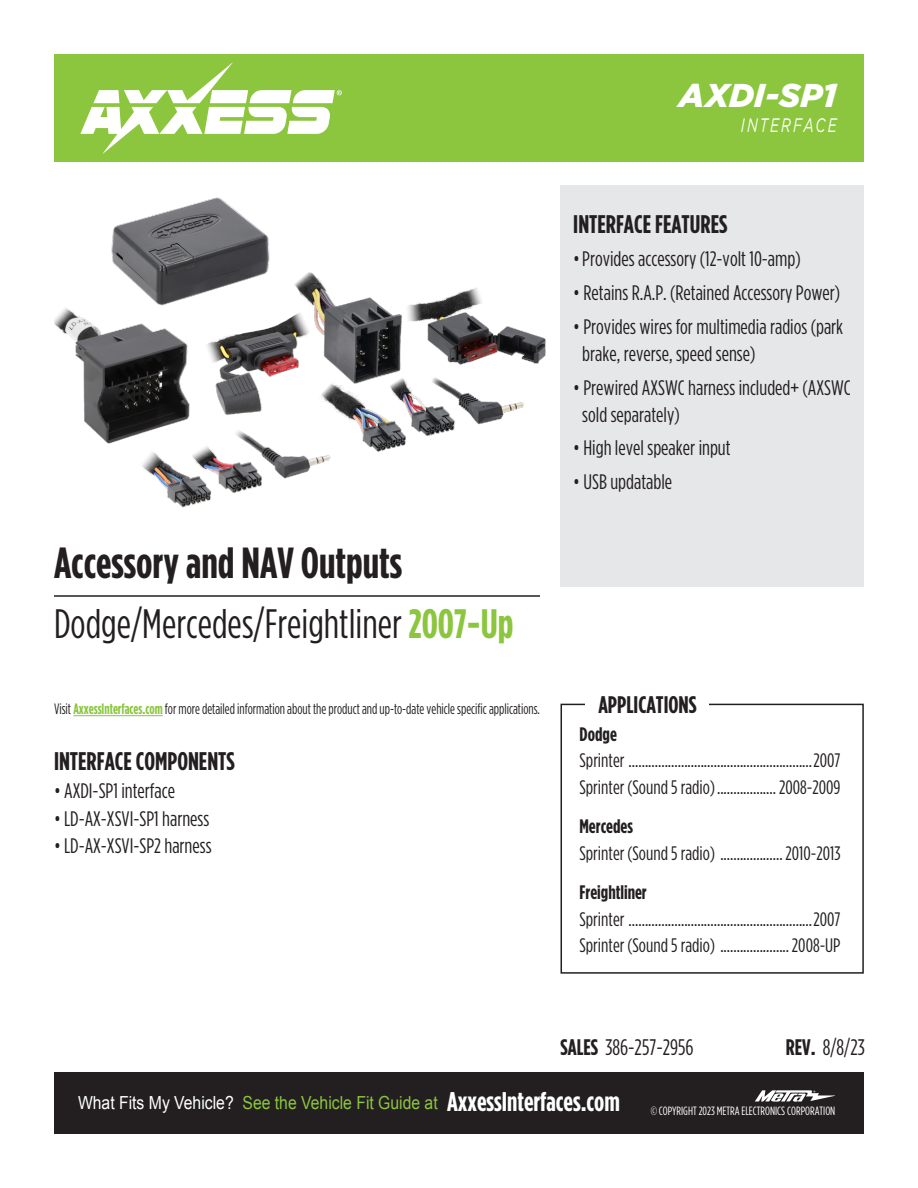
<style>
.page{position:relative;width:918px;height:1188px;background:#fff}
.page>*{position:absolute;margin:0;border:0;box-sizing:border-box;transform-origin:0 0}
.t1{font:700 43.5px "Gotham Condensed";color:#231f20}
.t2{font:41.1px "Gotham Condensed";color:#231f20}
.t3{font:italic 900 33px "Gotham";color:#fff}
.t4{font:700 25.5px "Gotham Condensed";color:#231f20}
.t5{font:700 24px "Gotham Condensed";color:#231f20}
.t6{font:22.5px "Gotham Condensed";color:#231f20}
.t7{font:21px/27px "Gotham Condensed";color:#231f20}
.t8{font:19.5px/26.2px "Gotham Condensed";color:#231f20}
.t9{font:700 19.5px "Gotham Condensed";color:#231f20}
.t10{font:italic 19.5px "Gotham";letter-spacing:.15em;color:#fff;scale:.7 1}
.t11{font:18px "Arial";color:#8bc63e;scale:.88 1}
.t12{font:15px "Gotham Condensed";color:#231f20;scale:.93 1}
.t13{font:12px "Gotham Condensed";color:#fff}
.s1{font-weight:700;color:#8bc63e}
.s2{font-weight:700}
.s3{color:#fff}
.s4{font-family:"Gotham Condensed";font-weight:700;font-size:27px;color:#fff}
</style>
<div class="page">
<div style="left:54px;top:1072px;width:810px;height:62px;background:#231f20"></div>
<div style="left:54px;top:54px;width:810px;height:108px;background:#8bc63e"></div>
<svg style="left:80px;top:62px;width:262px;height:92px"></svg>
<svg style="left:755px;top:1090px;width:80px;height:12px"></svg>
<div style="left:561px;top:704px;width:303px;height:270px;border:2px solid #231f20"></div>
<div style="left:561px;top:186px;width:303px;height:401px;background:#e6e7e9"></div>
<div style="left:586px;top:693px;width:123px;height:21px;background:#fff"></div>
<hr style="left:54px;top:595px;width:486px;height:2px;background:#231f20">
<hr style="left:73px;top:715px;width:90px;height:1px;background:#8bc63e">
<img style="left:54px;top:197px;width:492px;height:311px">
<h3 class="t3" style="left:679px;top:77px;width:159px">AXDI-SP1</h3>
<p class="t10" style="left:741px;top:115px;width:138px">INTERFACE</p>
<h1 class="t1" style="left:54px;top:538px;width:350px">Accessory and NAV Outputs</h1>
<h2 class="t2" style="left:54px;top:601px;width:461px">Dodge/Mercedes/Freightliner <span class="s1">2007-Up</span></h2>
<p class="t4" style="left:573px;top:209px;width:156px">INTERFACE FEATURES</p>
<p class="t7" style="left:573px;top:245px;width:229px">•Provides accessory (12-volt 10-amp)</p>
<p class="t7" style="left:573px;top:279px;width:268px">• Retains R.A.P. (Retained Accessory Power)</p>
<p class="t7" style="left:582px;top:313px;width:263px;text-indent:-9px">• Provides wires for multimedia radios (park brake, reverse, speed sense)</p>
<p class="t7" style="left:582px;top:373px;width:270px;text-indent:-9px">• Prewired AXSWC harness included+ (AXSWC sold separately)</p>
<p class="t7" style="left:573px;top:434px;width:159px">• High level speaker input</p>
<p class="t7" style="left:573px;top:468px;width:101px">• USB updatable</p>
<p class="t12" style="left:54px;top:700px;width:524px">Visit <span class="s1">AxxessInterfaces.com</span> for more detailed information about the product and up-to-date vehicle specific applications.</p>
<p class="t5" style="left:598px;top:691px;width:100px">APPLICATIONS</p>
<p class="t4" style="left:54px;top:747px;width:182px">INTERFACE COMPONENTS</p>
<p class="t7" style="left:54px;top:777px;width:123px">• AXDI-SP1 interface</p>
<p class="t7" style="left:54px;top:804px;width:157px">• LD-AX-XSVI-SP1 harness</p>
<p class="t7" style="left:54px;top:832px;width:159px">• LD-AX-XSVI-SP2 harness</p>
<p class="t9" style="left:580px;top:723px;width:39px">Dodge</p>
<p class="t8" style="left:580px;top:747px;width:263px">Sprinter ........................................................2007<br>Sprinter (Sound 5 radio)..................2008-2009</p>
<p class="t9" style="left:580px;top:816px;width:55px">Mercedes</p>
<p class="t8" style="left:580px;top:839px;width:263px">Sprinter (Sound 5 radio) ...................2010-2013</p>
<p class="t9" style="left:580px;top:882px;width:69px">Freightliner</p>
<p class="t8" style="left:580px;top:905px;width:263px">Sprinter ........................................................2007<br>Sprinter (Sound 5 radio) .....................2008-UP</p>
<p class="t6" style="left:561px;top:1035px;width:135px"><span class="s2">SALES</span> 386-257-2956</p>
<p class="t6" style="left:786px;top:1035px;width:80px"><span class="s2">REV.</span> 8/8/23</p>
<p class="t11" style="left:78px;top:1091px;width:617px"><span class="s3">What Fits My Vehicle?</span> See the Vehicle Fit Guide at <span class="s4">AxxessInterfaces.com</span></p>
<p class="t13" style="left:651px;top:1104px;width:186px">© COPYRIGHT 2023 METRA ELECTRONICS CORPORATION</p>
</div>
